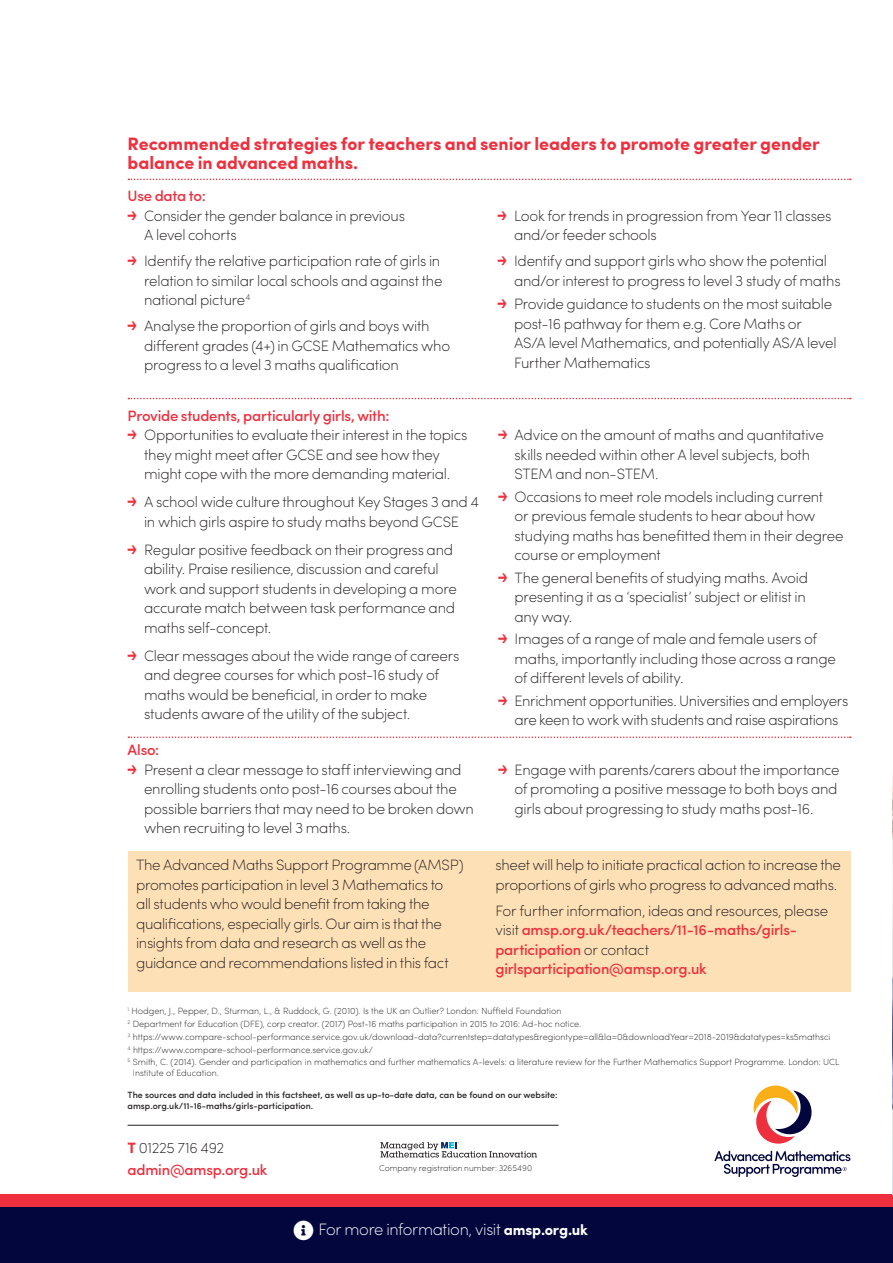
<style>
.page{position:relative;width:893px;height:1263px;background:#fff}
.page>*{position:absolute;margin:0;border:0;box-sizing:border-box;transform-origin:0 0}
.SUB{font:700 18px/19.5px "Sofia Pro";color:#ee2f3e}
.Text{font:200 16.5px "Sofia Pro";letter-spacing:-.02em;color:#fff}
.Text-2{font:200 15px/19.5px "Sofia Pro";letter-spacing:-.015em;color:#231f20}
.Text-3{font:500 15px/19.5px "Sofia Pro";letter-spacing:-.015em;color:#ee2f3e}
.Footnote_text{font:200 9px/10.8px "Sofia Pro";color:#231f20}
.Footnote_text-2{font:500 9px/10.5px "Sofia Pro";color:#231f20}
.Text-4{font:200 8.55px "Sofia Pro";letter-spacing:.005em;color:#231f20}
.s1{color:#ee2f3e}
.s2{font-weight:200;color:#231f20}
.s3{font-weight:700;color:#ee2f3e}
.s4{font-weight:700;font-size:15px}
</style>
<div class="page">
<div style="left:0;top:1194px;width:893px;height:14px;background:#ee2f3e"></div>
<div style="left:0;top:1208px;width:893px;height:55px;background:#02063d"></div>
<img style="left:892px;top:776px;width:1px;height:418px">
<svg style="left:714px;top:1085px;width:136px;height:92px"></svg>
<svg style="left:380px;top:1142px;width:157px;height:15px"></svg>
<hr style="left:128px;top:1125px;width:430px;height:1px;background:#231f20">
<svg style="left:128px;top:179px;width:723px;height:1px"></svg>
<div style="left:128px;top:851px;width:722px;height:140px;background:#fee0b6"></div>
<svg style="left:128px;top:736px;width:723px;height:2px"></svg>
<svg style="left:128px;top:398px;width:723px;height:1px"></svg>
<p class="SUB" style="left:128px;top:132px;width:694px">Recommended strategies for teachers and senior leaders to promote greater gender balance in advanced maths.</p>
<p class="Text-3" style="left:128px;top:185px;width:80px">Use data to:</p>
<p class="Text-2" style="left:144px;top:205px;width:262px;text-indent:-16px"><span class="s1">➔</span> Consider the gender balance in previous<br>A level cohorts</p>
<p class="Text-2" style="left:144px;top:250px;width:300px;text-indent:-16px"><span class="s1">➔</span> Identify the relative participation rate of girls in relation to similar local schools and against the national picture<sup>4</sup></p>
<p class="Text-2" style="left:144px;top:315px;width:308px;text-indent:-16px"><span class="s1">➔</span> Analyse the proportion of girls and boys with different grades (4+) in GCSE Mathematics who progress to a level 3 maths qualification</p>
<p class="Text-2" style="left:514px;top:205px;width:319px;text-indent:-16px"><span class="s1">➔</span> Look for trends in progression from Year 11 classes and/or feeder schools</p>
<p class="Text-2" style="left:514px;top:250px;width:328px;text-indent:-16px"><span class="s1">➔</span> Identify and support girls who show the potential and/or interest to progress to level 3 study of maths</p>
<p class="Text-2" style="left:514px;top:294px;width:324px;text-indent:-16px"><span class="s1">➔</span> Provide guidance to students on the most suitable post-16 pathway for them e.g. Core Maths or AS/A level Mathematics, and potentially AS/A level Further Mathematics</p>
<p class="Text-3" style="left:128px;top:404px;width:263px">Provide students, particularly girls, with:</p>
<p class="Text-2" style="left:144px;top:424px;width:325px;text-indent:-16px"><span class="s1">➔</span> Opportunities to evaluate their interest in the topics they might meet after GCSE and see how they might cope with the more demanding material.</p>
<p class="Text-2" style="left:128px;top:491px;width:353px;text-align:center"><span class="s1">➔</span> A school wide culture throughout Key Stages 3 and 4 in which girls aspire to study maths beyond GCSE</p>
<p class="Text-2" style="left:144px;top:539px;width:314px;text-indent:-16px"><span class="s1">➔</span> Regular positive feedback on their progress and ability. Praise resilience, discussion and careful work and support students in developing a more accurate match between task performance and maths self-concept.</p>
<p class="Text-2" style="left:144px;top:645px;width:317px;text-indent:-16px"><span class="s1">➔</span> Clear messages about the wide range of careers and degree courses for which post-16 study of maths would be beneficial, in order to make students aware of the utility of the subject.</p>
<p class="Text-2" style="left:514px;top:424px;width:311px;text-indent:-16px"><span class="s1">➔</span> Advice on the amount of maths and quantitative skills needed within other A level subjects, both<br>STEM and non-STEM.</p>
<p class="Text-2" style="left:514px;top:486px;width:331px;text-indent:-16px"><span class="s1">➔</span> Occasions to meet role models including current<br>or previous female students to hear about how studying maths has benefitted them in their degree course or employment</p>
<p class="Text-2" style="left:514px;top:567px;width:295px;text-indent:-16px"><span class="s1">➔</span> The general benefits of studying maths. Avoid presenting it as a ‘specialist’ subject or elitist in any way.</p>
<p class="Text-2" style="left:514px;top:628px;width:323px;text-indent:-16px"><span class="s1">➔</span> Images of a range of male and female users of maths, importantly including those across a range of different levels of ability.</p>
<p class="Text-2" style="left:498px;top:690px;width:352px;text-align:center"><span class="s1">➔</span> Enrichment opportunities. Universities and employers are keen to work with students and raise aspirations</p>
<p class="Text-3" style="left:128px;top:739px;width:33px">Also:</p>
<p class="Text-2" style="left:144px;top:759px;width:331px;text-indent:-16px"><span class="s1">➔</span> Present a clear message to staff interviewing and enrolling students onto post-16 courses about the possible barriers that may need to be broken down when recruiting to level 3 maths.</p>
<p class="Text-2" style="left:514px;top:759px;width:326px;text-indent:-16px"><span class="s1">➔</span> Engage with parents/carers about the importance of promoting a positive message to both boys and girls about progressing to study maths post-16.</p>
<p class="Text-2" style="left:136px;top:855px;width:329px">The Advanced Maths Support Programme (AMSP) promotes participation in level 3 Mathematics to<br>all students who would benefit from taking the qualifications, especially girls. Our aim is that the insights from data and research as well as the guidance and recommendations listed in this fact</p>
<p class="Text-2" style="left:495px;top:855px;width:347px">sheet will help to initiate practical action to increase the proportions of girls who progress to advanced maths.</p>
<p class="Text-3" style="left:495px;top:900px;width:334px"><span class="s2">For further information, ideas and resources, please visit</span> amsp.org.uk/teachers/11-16-maths/girls&shy;participation <span class="s2">or contact </span>girlsparticipation@amsp.org.uk</p>
<p class="Footnote_text" style="left:128px;top:1005px;width:435px"><sup>1</sup> Hodgen, J., Pepper, D., Sturman, L., &amp; Ruddock, G. (2010). Is the UK an Outlier? London: Nuffield Foundation</p>
<p class="Footnote_text" style="left:128px;top:1018px;width:455px"><sup>2</sup> Department for Education (DFE), corp creator. (2017) Post-16 maths participation in 2015 to 2016: Ad-hoc notice.</p>
<p class="Footnote_text" style="left:128px;top:1030px;width:704px"><sup>3</sup> https://www.compare-school-performance.service.gov.uk/download-data?currentstep=datatypes&amp;regiontype=all&amp;la=0&amp;downloadYear=2018-2019&amp;datatypes=ks5mathsci</p>
<p class="Footnote_text" style="left:128px;top:1043px;width:247px"><sup>4</sup> https://www.compare-school-performance.service.gov.uk/</p>
<p class="Footnote_text" style="left:133px;top:1056px;width:708px;text-indent:-5px"><sup>5</sup> Smith, C. (2014). Gender and participation in mathematics and further mathematics A-levels: a literature review for the Further Mathematics Support Programme. London: UCL<br>Institute of Education.</p>
<p class="Footnote_text-2" style="left:128px;top:1089px;width:432px">The sources and data included in this factsheet, as well as up-to-date data, can be found on our website: amsp.org.uk/11-16-maths/girls-participation.</p>
<p class="Text-2" style="left:128px;top:1137px;width:98px"><span class="s3">T</span> 01225 716 492</p>
<p class="Text-3" style="left:128px;top:1159px;width:141px">admin@amsp.org.uk</p>
<p class="Text-4" style="left:379px;top:1162px;width:155px">Company registration number: 3265490</p>
<p class="Text" style="left:318px;top:1218px;width:271px">For more information, visit <span class="s4">amsp.org.uk</span></p>
</div>
